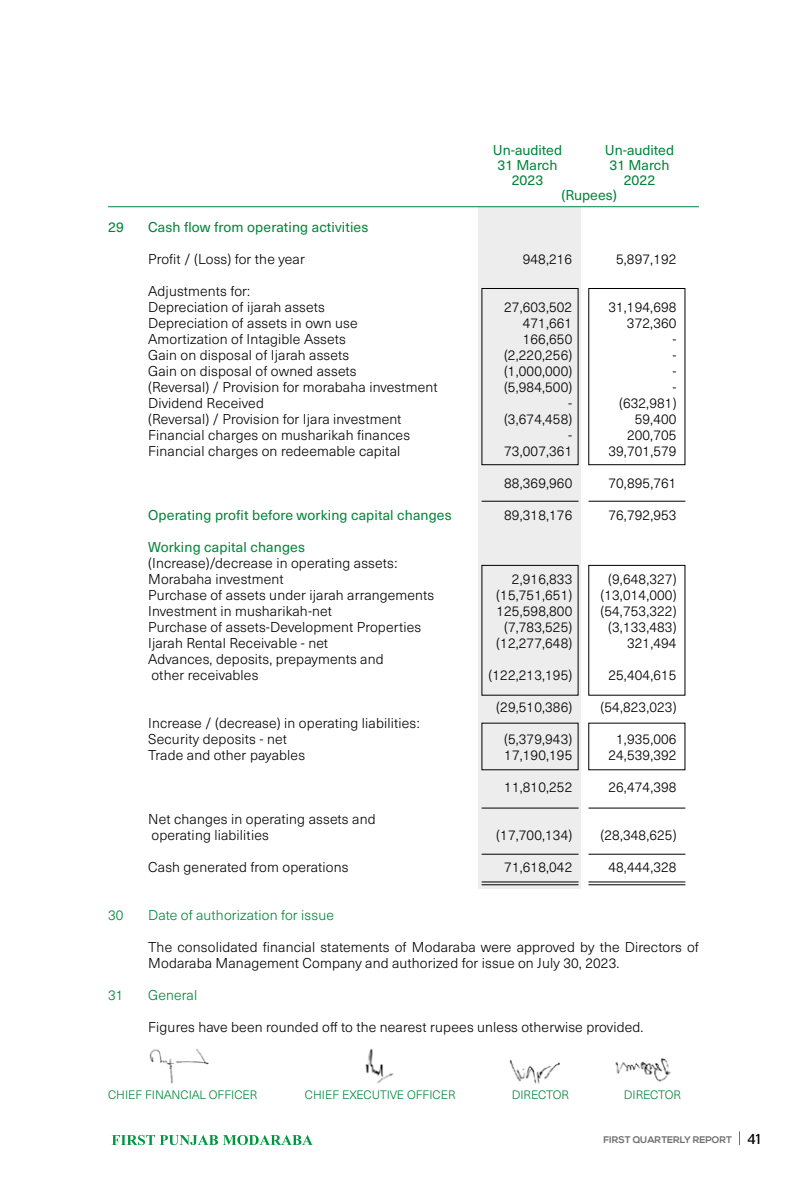
<style>
.page{position:relative;width:807px;height:1181px;background:#fff}
.page>*{position:absolute;margin:0;border:0;box-sizing:border-box;transform-origin:0 0}
.t1{font:300 14px/16px "Neue Haas Unica";letter-spacing:.01em;color:#000}
.t2{font:14px "Neue Haas Unica";letter-spacing:.01em;color:#008438}
.t3{font:300 14px "Neue Haas Unica";letter-spacing:.01em;color:#008438}
.t4{font:300 12px "Neue Haas Unica";color:#008438}
.t5{font:700 9.6px "Nexa";color:#706f6f}
.s1{font-family:"Stag Sans";font-weight:400;font-size:14.4px;color:#000}
</style>
<div class="page">
<svg style="left:739px;top:1131px;width:1px;height:14px"></svg>
<svg style="left:112px;top:1135px;width:200px;height:10px"></svg>
<div style="left:478px;top:207px;width:103px;height:681px;background:#ededed"></div>
<hr style="left:588px;top:884px;width:97px;height:1px;background:#000">
<hr style="left:481px;top:884px;width:97px;height:1px;background:#000">
<hr style="left:588px;top:881px;width:97px;height:1px;background:#000">
<hr style="left:481px;top:881px;width:97px;height:1px;background:#000">
<hr style="left:588px;top:854px;width:97px;height:1px;background:#000">
<hr style="left:481px;top:854px;width:97px;height:1px;background:#000">
<hr style="left:588px;top:501px;width:97px;height:1px;background:#000">
<hr style="left:481px;top:501px;width:97px;height:1px;background:#000">
<hr style="left:588px;top:807px;width:97px;height:1px;background:#000">
<hr style="left:481px;top:807px;width:97px;height:1px;background:#000">
<hr style="left:108px;top:206px;width:590px;height:1px;background:#008438">
<div style="left:481px;top:288px;width:97px;height:177px;border:1px solid #000"></div>
<div style="left:588px;top:288px;width:97px;height:177px;border:1px solid #000"></div>
<img style="left:149px;top:1048px;width:522px;height:36px">
<p class="t2" style="left:493px;top:144px;width:71px">Un-audited</p>
<p class="t2" style="left:604px;top:144px;width:71px">Un-audited</p>
<p class="t2" style="left:497px;top:159px;width:61px">31 March</p>
<p class="t2" style="left:609px;top:159px;width:61px">31 March</p>
<p class="t2" style="left:511px;top:174px;width:33px">2023</p>
<p class="t2" style="left:623px;top:174px;width:33px">2022</p>
<p class="t2" style="left:561px;top:189px;width:57px">(Rupees)</p>
<p class="t2" style="left:108px;top:221px;width:17px">29</p>
<p class="t2" style="left:148px;top:221px;width:222px">Cash flow from operating activities</p>
<p class="t1" style="left:148px;top:252px;width:158px">Profit / (Loss) for the year</p>
<p class="t1" style="left:522px;top:252px;width:51px">948,216</p>
<p class="t1" style="left:616px;top:252px;width:62px">5,897,192</p>
<p class="t1" style="left:148px;top:284px;width:178px">Adjustments for:<br>Depreciation of ijarah assets</p>
<p class="t1" style="left:504px;top:300px;width:70px">27,603,502</p>
<p class="t1" style="left:608px;top:300px;width:70px">31,194,698</p>
<p class="t1" style="left:148px;top:316px;width:211px">Depreciation of assets in own use</p>
<p class="t1" style="left:522px;top:316px;width:51px">471,661</p>
<p class="t1" style="left:627px;top:316px;width:51px">372,360</p>
<p class="t1" style="left:148px;top:332px;width:199px">Amortization of Intagible Assets</p>
<p class="t1" style="left:522px;top:332px;width:51px">166,650</p>
<p class="t1" style="left:672px;top:332px;width:6px">-</p>
<p class="t1" style="left:148px;top:348px;width:202px">Gain on disposal of Ijarah assets</p>
<p class="t1" style="left:504px;top:348px;width:70px">(2,220,256)</p>
<p class="t1" style="left:672px;top:348px;width:6px">-</p>
<p class="t1" style="left:148px;top:364px;width:210px">Gain on disposal of owned assets</p>
<p class="t1" style="left:504px;top:364px;width:70px">(1,000,000)</p>
<p class="t1" style="left:672px;top:364px;width:6px">-</p>
<p class="t1" style="left:148px;top:380px;width:291px">(Reversal) / Provision for morabaha investment</p>
<p class="t1" style="left:504px;top:380px;width:70px">(5,984,500)</p>
<p class="t1" style="left:672px;top:380px;width:6px">-</p>
<p class="t1" style="left:148px;top:396px;width:117px">Dividend Received</p>
<p class="t1" style="left:568px;top:396px;width:6px">-</p>
<p class="t1" style="left:619px;top:396px;width:59px">(632,981)</p>
<p class="t1" style="left:148px;top:412px;width:255px">(Reversal) / Provision for Ijara investment</p>
<p class="t1" style="left:504px;top:412px;width:70px">(3,674,458)</p>
<p class="t1" style="left:634px;top:412px;width:43px">59,400</p>
<p class="t1" style="left:148px;top:428px;width:263px">Financial charges on musharikah finances</p>
<p class="t1" style="left:568px;top:428px;width:6px">-</p>
<p class="t1" style="left:627px;top:428px;width:51px">200,705</p>
<p class="t1" style="left:148px;top:444px;width:254px">Financial charges on redeemable capital</p>
<p class="t1" style="left:504px;top:444px;width:70px">73,007,361</p>
<p class="t1" style="left:608px;top:444px;width:70px">39,701,579</p>
<p class="t1" style="left:504px;top:476px;width:70px">88,369,960</p>
<p class="t1" style="left:608px;top:476px;width:70px">70,895,761</p>
<p class="t2" style="left:148px;top:509px;width:305px">Operating profit before working capital changes</p>
<p class="t1" style="left:504px;top:508px;width:70px">89,318,176</p>
<p class="t1" style="left:608px;top:508px;width:70px">76,792,953</p>
<p class="t2" style="left:148px;top:541px;width:158px">Working capital changes</p>
<p class="t1" style="left:148px;top:556px;width:251px">(Increase)/decrease in operating assets:<br>Morabaha investment</p>
<p class="t1" style="left:512px;top:572px;width:62px">2,916,833</p>
<p class="t1" style="left:608px;top:572px;width:70px">(9,648,327)</p>
<p class="t1" style="left:148px;top:588px;width:287px">Purchase of assets under ijarah arrangements</p>
<p class="t1" style="left:496px;top:588px;width:78px">(15,751,651)</p>
<p class="t1" style="left:600px;top:588px;width:78px">(13,014,000)</p>
<p class="t1" style="left:148px;top:604px;width:185px">Investment in musharikah-net</p>
<p class="t1" style="left:496px;top:604px;width:77px">125,598,800</p>
<p class="t1" style="left:600px;top:604px;width:78px">(54,753,322)</p>
<p class="t1" style="left:148px;top:620px;width:274px">Purchase of assets-Development Properties</p>
<p class="t1" style="left:504px;top:620px;width:70px">(7,783,525)</p>
<p class="t1" style="left:608px;top:620px;width:70px">(3,133,483)</p>
<p class="t1" style="left:148px;top:636px;width:181px">Ijarah Rental Receivable - net</p>
<p class="t1" style="left:496px;top:636px;width:78px">(12,277,648)</p>
<p class="t1" style="left:627px;top:636px;width:51px">321,494</p>
<p class="t1" style="left:148px;top:652px;width:237px">Advances, deposits, prepayments and other receivables</p>
<p class="t1" style="left:488px;top:668px;width:85px">(122,213,195)</p>
<p class="t1" style="left:608px;top:668px;width:70px">25,404,615</p>
<p class="t1" style="left:496px;top:700px;width:78px">(29,510,386)</p>
<p class="t1" style="left:600px;top:700px;width:78px">(54,823,023)</p>
<p class="t1" style="left:148px;top:716px;width:273px">Increase / (decrease) in operating liabilities:<br>Security deposits - net</p>
<p class="t1" style="left:504px;top:732px;width:70px">(5,379,943)</p>
<p class="t1" style="left:616px;top:732px;width:62px">1,935,006</p>
<p class="t1" style="left:148px;top:748px;width:158px">Trade and other payables</p>
<p class="t1" style="left:504px;top:748px;width:70px">17,190,195</p>
<p class="t1" style="left:608px;top:748px;width:70px">24,539,392</p>
<p class="t1" style="left:504px;top:780px;width:70px">11,810,252</p>
<p class="t1" style="left:608px;top:780px;width:70px">26,474,398</p>
<p class="t1" style="left:148px;top:812px;width:229px">Net changes in operating assets and operating liabilities</p>
<p class="t1" style="left:496px;top:828px;width:78px">(17,700,134)</p>
<p class="t1" style="left:600px;top:828px;width:78px">(28,348,625)</p>
<p class="t1" style="left:148px;top:860px;width:202px">Cash generated from operations</p>
<p class="t1" style="left:504px;top:860px;width:70px">71,618,042</p>
<p class="t1" style="left:608px;top:860px;width:70px">48,444,328</p>
<p class="t3" style="left:108px;top:909px;width:17px">30</p>
<p class="t3" style="left:148px;top:909px;width:187px">Date of authorization for issue</p>
<p class="t1" style="left:148px;top:940px;width:552px">The consolidated financial statements of Modaraba were approved by the Directors of<br>Modaraba Management Company and authorized for issue on July 30, 2023.</p>
<p class="t3" style="left:108px;top:989px;width:17px">31</p>
<p class="t3" style="left:148px;top:989px;width:50px">General</p>
<p class="t1" style="left:148px;top:1020px;width:497px">Figures have been rounded off to the nearest rupees unless otherwise provided.</p>
<p class="t4" style="left:108px;top:1090px;width:151px">CHIEF FINANCIAL OFFICER</p>
<p class="t4" style="left:305px;top:1090px;width:152px">CHIEF EXECUTIVE OFFICER</p>
<p class="t4" style="left:511px;top:1090px;width:59px">DIRECTOR</p>
<p class="t4" style="left:623px;top:1090px;width:59px">DIRECTOR</p>
<p class="t5" style="left:603px;top:1134px;width:163px">FIRST QUARTERLY REPORT <span class="s1">41</span></p>
</div>
